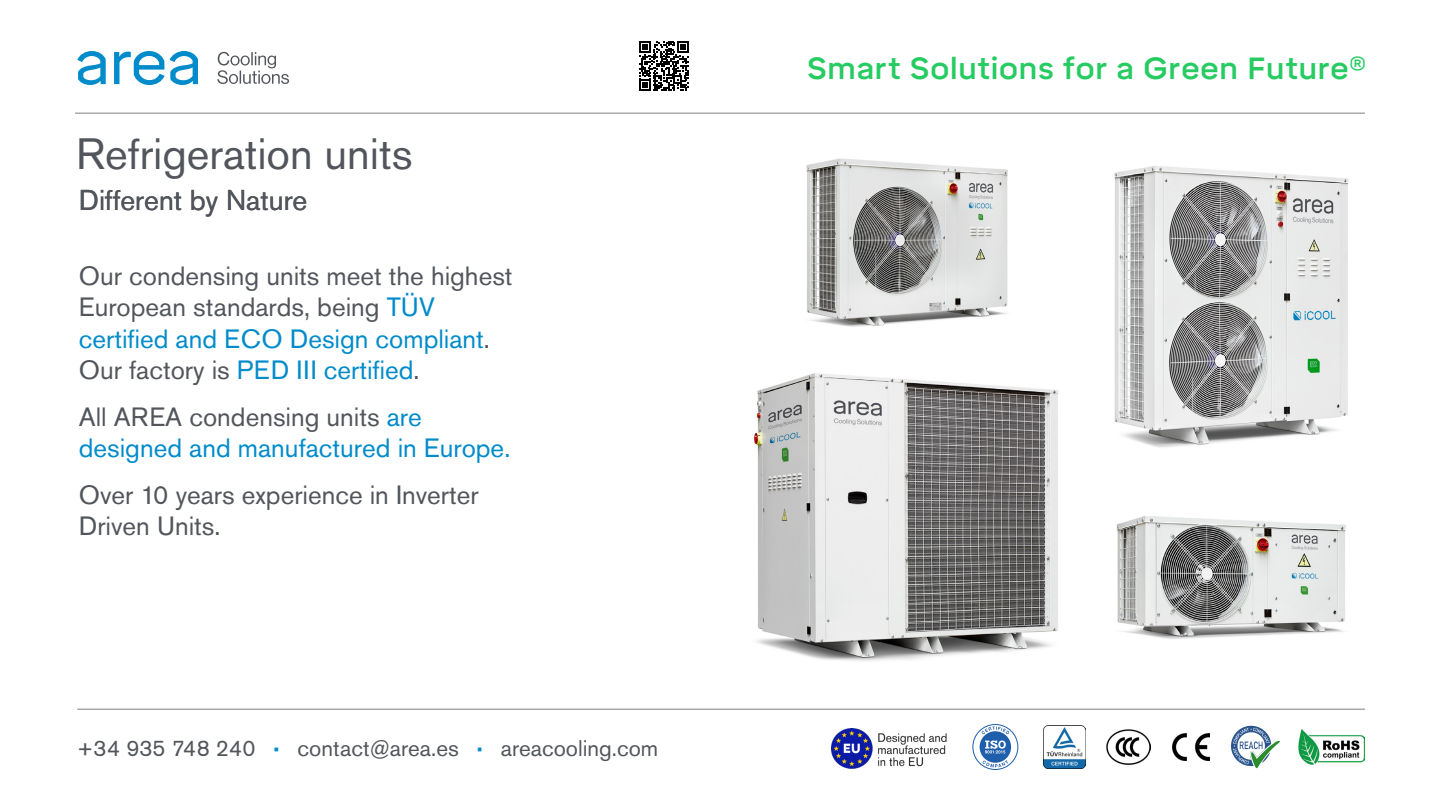
<style>
.page{position:relative;width:1440px;height:810px;background:#fff}
.page>*{position:absolute;margin:0;border:0;box-sizing:border-box;transform-origin:0 0}
.t1{font:43.5px "Akzidenz Grotesk Pro";color:#52555b}
.t2{font:500 30.38px "Mikro";letter-spacing:.01em;color:#26cb61}
.t3{font:28.5px "Akzidenz Grotesk Pro";color:#52555b}
.t4{font:26.25px/31.5px "Akzidenz Grotesk Pro";color:#52555b}
.t5{font:26.25px/31.5px "Akzidenz Grotesk Pro";color:#008bcb}
.t6{font:22.5px "Akzidenz Grotesk Pro";color:#52555b}
.s1{color:#008bcb}
.s2{color:#52555b}
.s3{font-family:"Akzidenz Grotesk BQ";font-weight:700;color:#008bcb}
</style>
<div class="page">
<hr style="left:75px;top:113px;width:1290px;height:1px;background:#808080">
<svg style="left:217px;top:52px;width:72px;height:32px"></svg>
<svg style="left:77px;top:51px;width:121px;height:34px"></svg>
<hr style="left:77px;top:709px;width:1288px;height:1px;background:#808080">
<img style="left:1298px;top:729px;width:67px;height:36px">
<img style="left:1172px;top:734px;width:38px;height:26px">
<img style="left:1107px;top:729px;width:44px;height:36px">
<img style="left:1043px;top:726px;width:43px;height:42px">
<svg style="left:973px;top:724px;width:45px;height:46px"></svg>
<div style="left:972px;top:724px;width:46px;height:46px;border:1px solid #1f5eab;border-radius:50%"></div>
<svg style="left:980px;top:726px;width:31px;height:42px"></svg>
<svg style="left:1231px;top:725px;width:49px;height:43px"></svg>
<img style="left:832px;top:729px;width:115px;height:40px">
<svg style="left:639px;top:41px;width:50px;height:50px"></svg>
<img style="left:754px;top:373px;width:305px;height:288px">
<img style="left:1116px;top:516px;width:230px;height:123px">
<img style="left:1114px;top:166px;width:235px;height:282px">
<img style="left:806px;top:158px;width:202px;height:169px">
<h1 class="t1" style="left:76px;top:126px;width:338px">Refrigeration units</h1>
<p class="t3" style="left:79px;top:182px;width:230px">Different by Nature</p>
<p class="t4" style="left:79px;top:260px;width:435px">Our condensing units meet the highest European standards, being <span class="s1">TÜV certified and ECO Design compliant</span>.<br>Our factory is <span class="s1">PED III certified</span>.</p>
<p class="t5" style="left:79px;top:401px;width:433px"><span class="s2">All AREA condensing units</span> are designed and manufactured in Europe.</p>
<p class="t4" style="left:79px;top:479px;width:401px">Over 10 years experience in Inverter<br>Driven Units.</p>
<p class="t6" style="left:77px;top:733px;width:583px">+34 935 748 240 <span class="s3">·</span> contact@area.es <span class="s3">·</span> areacooling.com</p>
<p class="t2" style="left:807px;top:51px;width:560px">Smart Solutions for a Green Future®</p>
</div>
